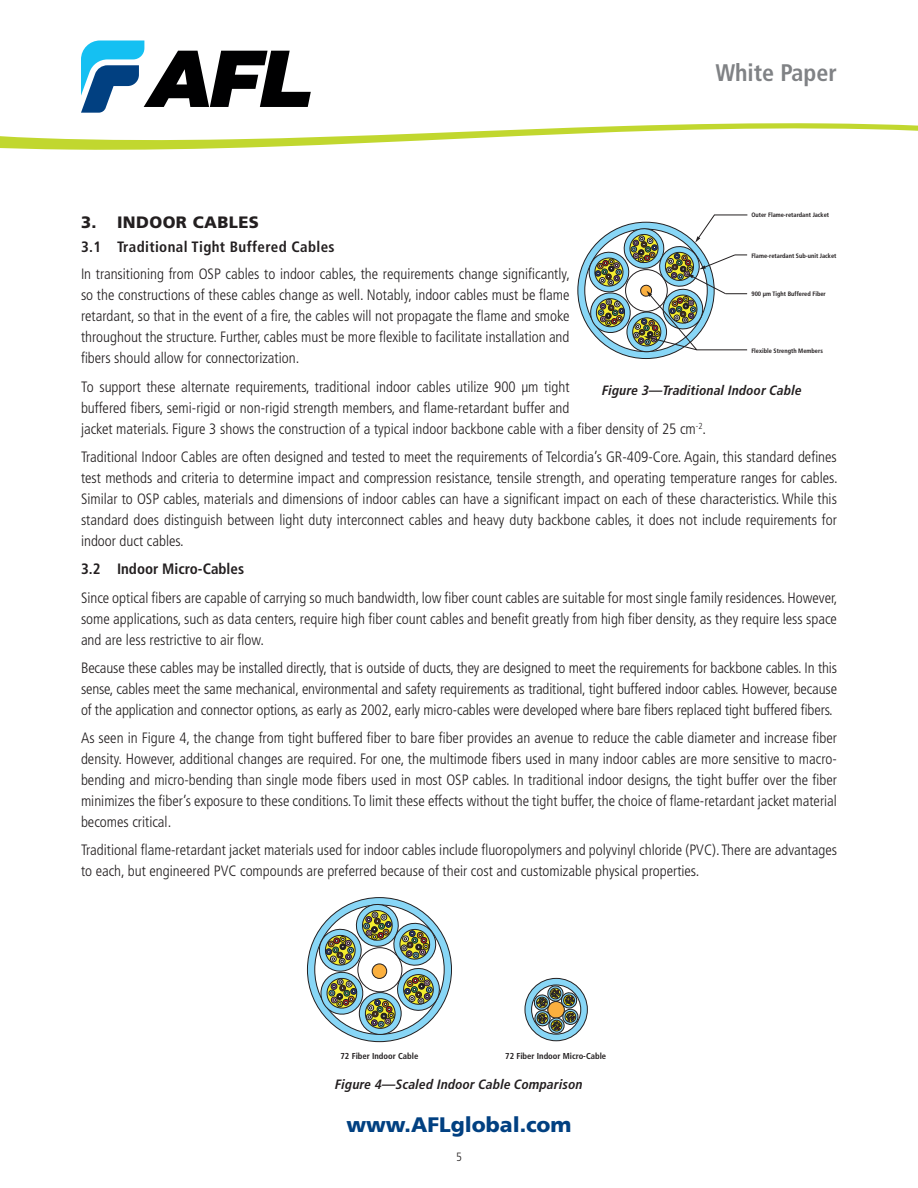
<style>
.page{position:relative;width:918px;height:1188px;background:#fff}
.page>*{position:absolute;margin:0;border:0;box-sizing:border-box;transform-origin:0 0}
.t1{font:700 condensed 24px "Frutiger LT Std";color:#808285}
.t2{font:900 21px "Frutiger LT Std";color:#014081}
.FPP_Subhead{font:900 16.5px "Frutiger LT Std";letter-spacing:.025em;color:#231f20}
.FPP_Body_Text{font:300 condensed 15px/21px "Frutiger LT Std";color:#231f20;text-align:justify}
.FPP_Subhead-2{font:700 condensed 15px "Frutiger LT Std";letter-spacing:.025em;color:#231f20}
.FPP_Body_Text-2{font:700 condensed 15px "Frutiger LT Std";color:#231f20}
.FPP_Caption{font:italic 700 condensed 13.5px "Frutiger LT Pro";letter-spacing:.01em;color:#231f20}
.t3{font:300 condensed 12px "Frutiger LT Std";color:#231f20}
.t4{font:700 condensed 8.55px "Frutiger";color:#231f20}
.t5{font:700 condensed 6.3px "Frutiger";color:#231f20}
</style>
<div class="page">
<svg style="left:81px;top:40px;width:209px;height:38px"></svg>
<svg style="left:0;top:78px;width:918px;height:72px"></svg>
<svg style="left:307px;top:898px;width:145px;height:144px;background:#80b7ce"></svg>
<svg style="left:359px;top:993px;width:42px;height:41px"></svg>
<div style="left:359px;top:993px;width:42px;height:42px;border:1px solid #231f20;border-radius:50%"></div>
<div style="left:365px;top:999px;width:30px;height:29px;border:1px solid #231f20;border-radius:50%"></div>
<svg style="left:317px;top:902px;width:125px;height:125px"></svg>
<div style="left:372px;top:964px;width:15px;height:14px;background:#fbb03f;border-radius:50%"></div>
<div style="left:372px;top:964px;width:15px;height:15px;border:1px solid #231f20;border-radius:50%"></div>
<svg style="left:525px;top:978px;width:62px;height:63px"></svg>
<div style="left:525px;top:978px;width:62px;height:63px;border:1px solid #231f20;border-radius:50%"></div>
<div style="left:532px;top:985px;width:49px;height:49px;border:1px solid #231f20;border-radius:50%"></div>
<div style="left:549px;top:1018px;width:15px;height:15px;border:1px solid #231f20;border-radius:50%"></div>
<div style="left:551px;top:1020px;width:11px;height:11px;border:1px solid #231f20;border-radius:50%"></div>
<svg style="left:533px;top:985px;width:46px;height:45px;background:#7f897c"></svg>
<svg style="left:578px;top:222px;width:136px;height:137px"></svg>
<div style="left:627px;top:312px;width:40px;height:40px;border:1px solid #231f20;border-radius:50%"></div>
<svg style="left:587px;top:214px;width:161px;height:137px"></svg>
<h1 class="t1" style="left:716px;top:58px;width:123px">White Paper</h1>
<p class="t5" style="left:751px;top:212px;width:79px">Outer Flame-retardant Jacket</p>
<p class="t5" style="left:751px;top:252px;width:87px">Flame-retardant Sub-unit Jacket</p>
<p class="FPP_Subhead" style="left:81px;top:213px;width:180px">3. INDOOR CABLES</p>
<p class="FPP_Subhead-2" style="left:81px;top:238px;width:255px">3.1 Traditional Tight Buffered Cables</p>
<p class="FPP_Body_Text" style="left:81px;top:264px;width:491px">In transitioning from OSP cables to indoor cables, the requirements change significantly, so the constructions of these cables change as well. Notably, indoor cables must be flame retardant, so that in the event of a fire, the cables will not propagate the flame and smoke throughout the structure. Further, cables must be more flexible to facilitate installation and fibers should allow for connectorization.</p>
<p class="FPP_Body_Text" style="left:81px;top:376px;width:627px;text-align:left">To support these alternate requirements, traditional indoor cables utilize 900 µm tight<br>buffered fibers, semi-rigid or non-rigid strength members, and flame-retardant buffer and<br>jacket materials. Figure 3 shows the construction of a typical indoor backbone cable with a fiber density of 25 cm<sup>-2</sup>.</p>
<p class="FPP_Body_Text" style="left:81px;top:446px;width:758px">Traditional Indoor Cables are often designed and tested to meet the requirements of Telcordia’s GR-409-Core. Again, this standard defines test methods and criteria to determine impact and compression resistance, tensile strength, and operating temperature ranges for cables.<br>Similar to OSP cables, materials and dimensions of indoor cables can have a significant impact on each of these characteristics. While this standard does distinguish between light duty interconnect cables and heavy duty backbone cables, it does not include requirements for indoor duct cables.</p>
<p class="FPP_Body_Text-2" style="left:81px;top:560px;width:165px">3.2 Indoor Micro-Cables</p>
<p class="FPP_Body_Text" style="left:81px;top:587px;width:758px">Since optical fibers are capable of carrying so much bandwidth, low fiber count cables are suitable for most single family residences. However, some applications, such as data centers, require high fiber count cables and benefit greatly from high fiber density, as they require less space and are less restrictive to air flow.</p>
<p class="FPP_Body_Text" style="left:81px;top:657px;width:758px">Because these cables may be installed directly, that is outside of ducts, they are designed to meet the requirements for backbone cables. In this sense, cables meet the same mechanical, environmental and safety requirements as traditional, tight buffered indoor cables. However, because of the application and connector options, as early as 2002, early micro-cables were developed where bare fibers replaced tight buffered fibers.</p>
<p class="FPP_Body_Text" style="left:81px;top:728px;width:758px">As seen in Figure 4, the change from tight buffered fiber to bare fiber provides an avenue to reduce the cable diameter and increase fiber density. However, additional changes are required. For one, the multimode fibers used in many indoor cables are more sensitive to macro&shy;bending and micro-bending than single mode fibers used in most OSP cables. In traditional indoor designs, the tight buffer over the fiber minimizes the fiber’s exposure to these conditions. To limit these effects without the tight buffer, the choice of flame-retardant jacket material becomes critical.</p>
<p class="FPP_Body_Text" style="left:81px;top:840px;width:758px">Traditional flame-retardant jacket materials used for indoor cables include fluoropolymers and polyvinyl chloride (PVC). There are advantages to each, but engineered PVC compounds are preferred because of their cost and customizable physical properties.</p>
<p class="t5" style="left:751px;top:290px;width:76px">900 µm Tight Buffered Fiber</p>
<p class="t5" style="left:751px;top:347px;width:73px">Flexible Strength Members</p>
<p class="FPP_Caption" style="left:602px;top:382px;width:201px">Figure 3—Traditional Indoor Cable</p>
<p class="t4" style="left:341px;top:1051px;width:79px">72 Fiber Indoor Cable</p>
<p class="t4" style="left:505px;top:1051px;width:103px">72 Fiber Indoor Micro-Cable</p>
<p class="FPP_Caption" style="left:335px;top:1076px;width:249px">Figure 4—Scaled Indoor Cable Comparison</p>
<h2 class="t2" style="left:346px;top:1112px;width:227px">www.AFLglobal.com</h2>
<p class="t3" style="left:456px;top:1150px;width:7px">5</p>
</div>
